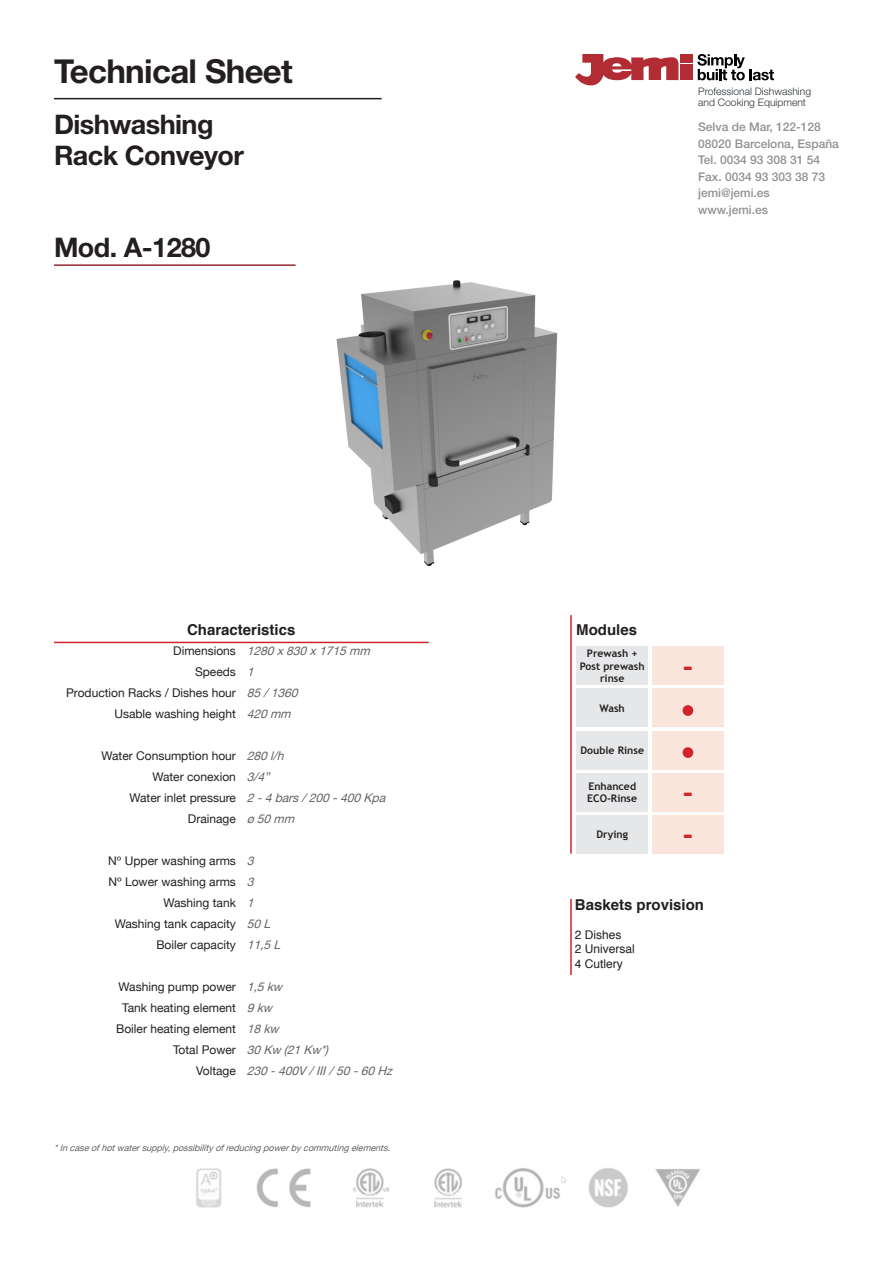
<style>
.page{position:relative;width:893px;height:1263px;background:#fff}
.page>*{position:absolute;margin:0;border:0;box-sizing:border-box;transform-origin:0 0}
.t1{font:700 33px "Helvetica Neue LT Std";letter-spacing:-.02em;color:#231f20}
.t2{font:700 30px "Trebuchet MS";color:#d1232a}
.t3{font:700 27px "Helvetica Neue LT Std";letter-spacing:-.02em;color:#231f20}
.t4{font:700 15px "Helvetica";color:#231f20}
.t5{font:12px "Helvetica Neue";color:#231f20}
.t6{font:italic 12px "Helvetica Neue";color:#636366}
.t7{font:500 12px/16.5px "Helvetica Neue LT Std";color:#231f20}
.t8{font:12px "Helvetica";color:#231f20}
.t9{font:700 10.5px/12.6px "Trebuchet MS";color:#231f20;text-align:center}
.t10{font:300 10.35px "Helvetica Neue LT Std";color:#2e3439}
.t11{font:italic 9px "Helvetica Neue";color:#636366}
</style>
<div class="page">
<svg style="left:697px;top:54px;width:77px;height:26px"></svg>
<svg style="left:575px;top:54px;width:104px;height:31px"></svg>
<div style="left:680px;top:64px;width:12px;height:16px;background:#b12d33"></div>
<div style="left:680px;top:54px;width:12px;height:9px;background:#b12d33"></div>
<hr style="left:54px;top:98px;width:328px;height:1px;background:#231f20">
<hr style="left:54px;top:264px;width:242px;height:2px;background:#982a38">
<img style="left:336px;top:280px;width:222px;height:287px">
<hr style="left:570px;top:615px;width:2px;height:238px;background:#d1232a">
<div style="left:652px;top:646px;width:72px;height:39px;background:#f9e5dc"></div>
<hr style="left:54px;top:642px;width:375px;height:1px;background:#d1232a">
<div style="left:652px;top:688px;width:72px;height:39px;background:#f9e5dc"></div>
<div style="left:652px;top:731px;width:72px;height:38px;background:#f9e5dc"></div>
<div style="left:652px;top:773px;width:72px;height:38px;background:#f9e5dc"></div>
<div style="left:652px;top:815px;width:72px;height:38px;background:#f9e5dc"></div>
<div style="left:684px;top:706px;width:8px;height:9px;background:#d1232a;border-radius:50%"></div>
<div style="left:683px;top:705px;width:10px;height:11px;border:2px solid #d1232a;border-radius:50%"></div>
<div style="left:684px;top:748px;width:8px;height:9px;background:#d1232a;border-radius:50%"></div>
<div style="left:683px;top:747px;width:10px;height:11px;border:2px solid #d1232a;border-radius:50%"></div>
<img style="left:196px;top:1168px;width:504px;height:40px">
<hr style="left:570px;top:899px;width:2px;height:76px;background:#d1232a">
<div style="left:576px;top:646px;width:72px;height:39px;background:#e6e7e9"></div>
<div style="left:576px;top:688px;width:72px;height:39px;background:#e6e7e9"></div>
<div style="left:576px;top:731px;width:72px;height:38px;background:#e6e7e9"></div>
<div style="left:576px;top:773px;width:72px;height:38px;background:#e6e7e9"></div>
<div style="left:576px;top:815px;width:72px;height:38px;background:#e6e7e9"></div>
<p class="t1" style="left:54px;top:51px;width:240px">Technical Sheet</p>
<p class="t3" style="left:54px;top:107px;width:161px">Dishwashing</p>
<p class="t3" style="left:54px;top:139px;width:192px">Rack Conveyor</p>
<p class="t3" style="left:54px;top:231px;width:158px">Mod. A-1280</p>
<p class="t4" style="left:187px;top:617px;width:110px">Characteristics</p>
<p class="t6" style="left:247px;top:642px;width:129px">1280x830x1715mm</p>
<p class="t6" style="left:247px;top:663px;width:13px">1</p>
<p class="t6" style="left:247px;top:684px;width:57px">85/1360</p>
<p class="t6" style="left:247px;top:705px;width:50px">420mm</p>
<p class="t6" style="left:247px;top:747px;width:43px">280l/h</p>
<p class="t6" style="left:247px;top:768px;width:29px">3/4”</p>
<p class="t6" style="left:247px;top:789px;width:145px">2-4bars/200-400Kpa</p>
<p class="t6" style="left:247px;top:810px;width:54px">ø50mm</p>
<p class="t6" style="left:247px;top:852px;width:13px">3</p>
<p class="t6" style="left:247px;top:873px;width:13px">3</p>
<p class="t6" style="left:247px;top:894px;width:13px">1</p>
<p class="t6" style="left:247px;top:915px;width:30px">50L</p>
<p class="t6" style="left:247px;top:936px;width:40px">11,5L</p>
<p class="t6" style="left:247px;top:978px;width:42px">1,5kw</p>
<p class="t6" style="left:247px;top:999px;width:32px">9kw</p>
<p class="t6" style="left:247px;top:1020px;width:39px">18kw</p>
<p class="t6" style="left:247px;top:1041px;width:88px">30Kw(21Kw*)</p>
<p class="t6" style="left:247px;top:1062px;width:152px">230-400V/III/50-60Hz</p>
<p class="t5" style="left:173px;top:642px;width:64px">Dimensions</p>
<p class="t5" style="left:195px;top:663px;width:42px">Speeds</p>
<p class="t5" style="left:66px;top:684px;width:171px">Production Racks / Dishes hour</p>
<p class="t5" style="left:114px;top:705px;width:123px">Usable washing height</p>
<p class="t5" style="left:101px;top:747px;width:136px">Water Consumption hour</p>
<p class="t5" style="left:152px;top:768px;width:85px">Water conexion</p>
<p class="t5" style="left:129px;top:789px;width:108px">Water inlet pressure</p>
<p class="t5" style="left:188px;top:810px;width:50px">Drainage</p>
<p class="t5" style="left:108px;top:852px;width:129px">Nº Upper washing arms</p>
<p class="t5" style="left:108px;top:873px;width:129px">Nº Lower washing arms</p>
<p class="t5" style="left:163px;top:894px;width:74px">Washing tank</p>
<p class="t5" style="left:115px;top:915px;width:123px">Washing tank capacity</p>
<p class="t5" style="left:156px;top:936px;width:81px">Boiler capacity</p>
<p class="t5" style="left:119px;top:978px;width:119px">Washing pump power</p>
<p class="t5" style="left:122px;top:999px;width:115px">Tank heating element</p>
<p class="t5" style="left:116px;top:1020px;width:121px">Boiler heating element</p>
<p class="t5" style="left:173px;top:1041px;width:64px">Total Power</p>
<p class="t5" style="left:196px;top:1062px;width:41px">Voltage</p>
<p class="t11" style="left:54px;top:1141px;width:341px">*Incaseofhotwatersupply,possibilityofreducingpowerbycommutingelements.</p>
<p class="t10" style="left:698px;top:85px;width:114px">Professional Dishwashing</p>
<p class="t10" style="left:698px;top:96px;width:109px">and Cooking Equipment</p>
<p class="t7" style="left:698px;top:119px;width:142px">Selva de Mar, 122-128<br>08020 Barcelona, España<br>Tel. 0034 93 308 31 54<br>Fax. 0034 93 303 38 73 jemi@jemi.es www.jemi.es</p>
<p class="t4" style="left:576px;top:617px;width:62px">Modules</p>
<p class="t9" style="left:580px;top:647px;width:66px">Prewash +<br>Post prewash rinse</p>
<p class="t9" style="left:600px;top:702px;width:27px">Wash</p>
<p class="t9" style="left:580px;top:744px;width:65px">Double Rinse</p>
<p class="t9" style="left:587px;top:780px;width:51px;text-align:left">Enhanced<br>ECO-Rinse</p>
<p class="t9" style="left:596px;top:828px;width:33px">Drying</p>
<p class="t2" style="left:682px;top:647px;width:13px">-</p>
<p class="t2" style="left:682px;top:774px;width:13px">-</p>
<p class="t2" style="left:682px;top:816px;width:13px">-</p>
<p class="t4" style="left:575px;top:893px;width:131px">Baskets provision</p>
<p class="t8" style="left:575px;top:925px;width:48px">2 Dishes</p>
<p class="t8" style="left:575px;top:940px;width:62px">2 Universal</p>
<p class="t8" style="left:575px;top:954px;width:50px">4 Cutlery</p>
</div>
